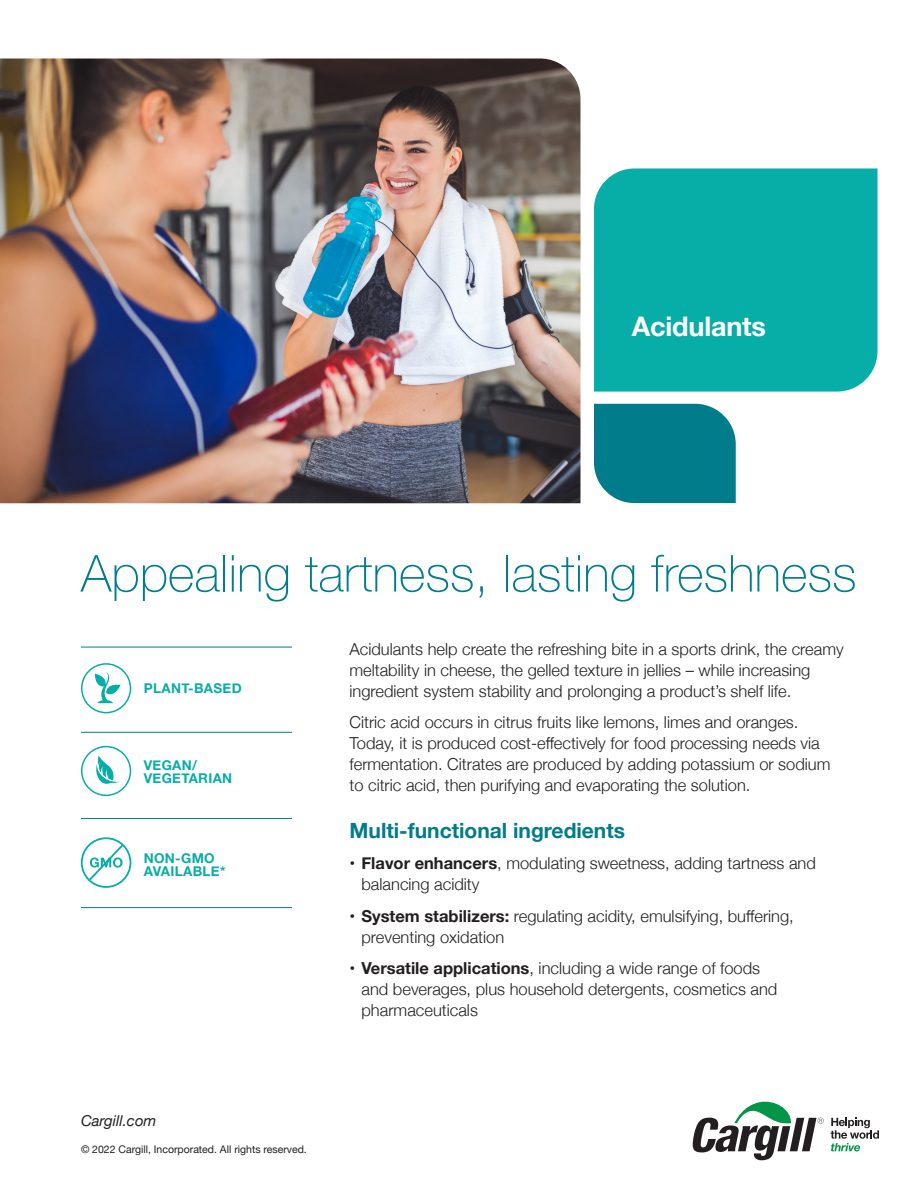
<style>
.page{position:relative;width:918px;height:1188px;background:#fff}
.page>*{position:absolute;margin:0;border:0;box-sizing:border-box;transform-origin:0 0}
.t1{font:100 51px "Helvetica Neue";color:#007c8a}
.t2{font:700 27px "Helvetica Neue";letter-spacing:-.01em;color:#fff}
.t3{font:700 21px "Helvetica Neue";color:#007c8a}
.t4{font:300 16.5px/21px "Helvetica Neue";color:#231f20}
.t5{font:italic 15px "Helvetica Neue";color:#231f20}
.t6{font:700 13.5px/13.5px "Helvetica Neue";letter-spacing:.025em;color:#07ada7}
.FOOTNOTES{font:10.5px "Helvetica Neue";color:#231f20}
.s1{font-weight:700}
</style>
<div class="page">
<div style="left:594px;top:404px;width:142px;height:99px;background:#007c8a"></div>
<div style="left:594px;top:168px;width:284px;height:224px;background:#07ada7"></div>
<img style="left:0;top:58px;width:580px;height:445px">
<svg style="left:692px;top:1101px;width:132px;height:59px"></svg>
<svg style="left:831px;top:1118px;width:48px;height:33px"></svg>
<hr style="left:81px;top:647px;width:211px;height:1px;background:#007c8a">
<hr style="left:81px;top:732px;width:211px;height:1px;background:#007c8a">
<hr style="left:81px;top:818px;width:211px;height:1px;background:#007c8a">
<div style="left:81px;top:663px;width:50px;height:50px;border:2px solid #07ada7;border-radius:50%"></div>
<svg style="left:95px;top:672px;width:26px;height:31px"></svg>
<hr style="left:81px;top:907px;width:211px;height:1px;background:#007c8a">
<div style="left:81px;top:746px;width:50px;height:50px;border:2px solid #07ada7;border-radius:50%"></div>
<svg style="left:96px;top:756px;width:24px;height:28px"></svg>
<svg style="left:82px;top:838px;width:48px;height:49px"></svg>
<div style="left:81px;top:837px;width:50px;height:51px;border:2px solid #07ada7;border-radius:50%"></div>
<svg style="left:87px;top:843px;width:38px;height:39px"></svg>
<p class="t2" style="left:632px;top:305px;width:136px">Acidulants</p>
<p class="t1" style="left:81px;top:535px;width:777px">Appealing tartness, lasting freshness</p>
<p class="t6" style="left:144px;top:682px;width:99px">PLANT-BASED</p>
<p class="t6" style="left:144px;top:758px;width:90px">VEGAN/<br>VEGETARIAN</p>
<p class="t6" style="left:144px;top:852px;width:83px">NON-GMO<br>AVAILABLE*</p>
<p class="t5" style="left:81px;top:1110px;width:77px">Cargill.com</p>
<p class="FOOTNOTES" style="left:81px;top:1142px;width:227px">© 2022 Cargill, Incorporated. All rights reserved.</p>
<p class="t4" style="left:350px;top:637px;width:496px">Acidulants help create the refreshing bite in a sports drink, the creamy meltability in cheese, the gelled texture in jellies – while increasing ingredient system stability and prolonging a product’s shelf life.</p>
<p class="t4" style="left:350px;top:711px;width:483px">Citric acid occurs in citrus fruits like lemons, limes and oranges.<br>Today, it is produced cost-effectively for food processing needs via fermentation. Citrates are produced by adding potassium or sodium to citric acid, then purifying and evaporating the solution.</p>
<p class="t3" style="left:350px;top:814px;width:277px">Multi-functional ingredients</p>
<p class="t4" style="left:362px;top:852px;width:456px;text-indent:-12px"><span class="s1">• Flavor enhancers</span>, modulating sweetness, adding tartness and balancing acidity</p>
<p class="t4" style="left:362px;top:904px;width:434px;text-indent:-12px"><span class="s1">• System stabilizers:</span> regulating acidity, emulsifying, buffering, preventing oxidation</p>
<p class="t4" style="left:362px;top:957px;width:417px;text-indent:-12px"><span class="s1">• Versatile applications</span>, including a wide range of foods and beverages, plus household detergents, cosmetics and pharmaceuticals</p>
</div>
